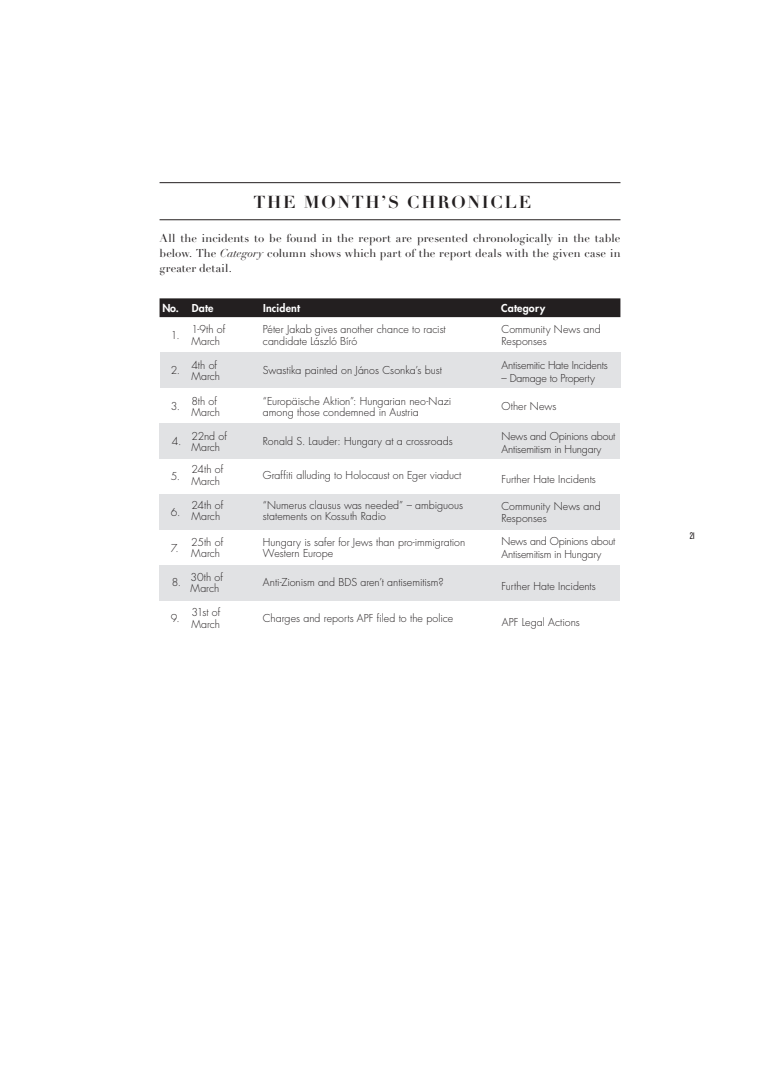
<style>
.page{position:relative;width:780px;height:1088px;background:#fff}
.page>*{position:absolute;margin:0;border:0;box-sizing:border-box;transform-origin:0 0}
.t1{font:700 17.12px "Didot QS";letter-spacing:.1em;color:#231f20}
.TEV-EJ_bodycopy{font:11.25px/14.9px "Didot QS";letter-spacing:.015em;color:#231f20;text-align:justify}
.TEV-EJ_chart-copy{font:300 10.62px/11.2px "H Futura";color:#231f20}
.TEV-EJ_chart-copy-2{font:300 10.62px "H Futura";letter-spacing:-.02em;color:#231f20}
.TEV-EJ_chart-title{font:800 10.62px "H Futura";letter-spacing:.02em;color:#fff}
.TEV-EJ_bodycopy-2{font:300 10.62px "H Futura";color:#231f20}
.t2{font:10px "Knockout 28 Junior Feathrwt";color:#231f20}
.s1{font-style:italic}
</style>
<div class="page">
<div style="left:159px;top:423px;width:461px;height:36px;background:#e1e2e4"></div>
<div style="left:159px;top:565px;width:461px;height:36px;background:#e1e2e4"></div>
<div style="left:159px;top:352px;width:461px;height:36px;background:#e1e2e4"></div>
<div style="left:159px;top:494px;width:461px;height:36px;background:#e1e2e4"></div>
<hr style="left:159px;top:220px;width:461px;height:1px;background:#231f20">
<hr style="left:159px;top:182px;width:461px;height:1px;background:#231f20">
<div style="left:159px;top:298px;width:461px;height:19px;background:#231f20"></div>
<p class="t1" style="left:253px;top:191px;width:279px">THE MONTH’S CHRONICLE</p>
<p class="TEV-EJ_bodycopy" style="left:159px;top:231px;width:462px">All the incidents to be found in the report are presented chronologically in the table below. The <span class="s1">Category</span> column shows which part of the report deals with the given case in greater detail.</p>
<p class="TEV-EJ_chart-title" style="left:162px;top:301px;width:53px">No. Date</p>
<p class="TEV-EJ_chart-title" style="left:263px;top:301px;width:39px">Incident</p>
<p class="TEV-EJ_chart-title" style="left:501px;top:301px;width:45px">Category</p>
<p class="TEV-EJ_bodycopy-2" style="left:171px;top:328px;width:10px">1.</p>
<p class="TEV-EJ_chart-copy" style="left:191px;top:324px;width:35px">1-9th of</p>
<p class="TEV-EJ_chart-copy" style="left:191px;top:335px;width:30px">March</p>
<p class="TEV-EJ_chart-copy" style="left:263px;top:324px;width:184px">Péter Jakab gives another chance to racist candidate László Bíró</p>
<p class="TEV-EJ_chart-copy" style="left:501px;top:324px;width:101px">Community News and<br>Responses</p>
<p class="TEV-EJ_bodycopy-2" style="left:171px;top:364px;width:11px">2.</p>
<p class="TEV-EJ_bodycopy-2" style="left:171px;top:399px;width:11px">3.</p>
<p class="TEV-EJ_bodycopy-2" style="left:172px;top:434px;width:11px">4.</p>
<p class="TEV-EJ_bodycopy-2" style="left:171px;top:470px;width:11px">5.</p>
<p class="TEV-EJ_bodycopy-2" style="left:171px;top:505px;width:11px">6.</p>
<p class="TEV-EJ_bodycopy-2" style="left:171px;top:541px;width:9px">7.</p>
<p class="TEV-EJ_bodycopy-2" style="left:172px;top:575px;width:11px">8.</p>
<p class="TEV-EJ_chart-copy" style="left:191px;top:359px;width:27px">4th of</p>
<p class="TEV-EJ_chart-copy" style="left:191px;top:371px;width:30px">March</p>
<p class="TEV-EJ_chart-copy" style="left:191px;top:395px;width:27px">8th of</p>
<p class="TEV-EJ_chart-copy" style="left:191px;top:406px;width:30px">March</p>
<p class="TEV-EJ_chart-copy" style="left:191px;top:430px;width:37px">22nd of</p>
<p class="TEV-EJ_chart-copy" style="left:191px;top:442px;width:30px">March</p>
<p class="TEV-EJ_chart-copy" style="left:191px;top:464px;width:33px">24th of</p>
<p class="TEV-EJ_chart-copy" style="left:191px;top:475px;width:30px">March</p>
<p class="TEV-EJ_chart-copy" style="left:191px;top:500px;width:33px">24th of</p>
<p class="TEV-EJ_chart-copy" style="left:191px;top:511px;width:30px">March</p>
<p class="TEV-EJ_chart-copy" style="left:191px;top:536px;width:33px">25th of</p>
<p class="TEV-EJ_chart-copy" style="left:191px;top:548px;width:30px">March</p>
<p class="TEV-EJ_chart-copy" style="left:190px;top:572px;width:34px">30th of</p>
<p class="TEV-EJ_chart-copy" style="left:190px;top:583px;width:30px">March</p>
<p class="TEV-EJ_chart-copy" style="left:263px;top:365px;width:180px">Swastika painted on János Csonka’s bust</p>
<p class="TEV-EJ_chart-copy" style="left:263px;top:395px;width:190px">“Europäische Aktion”: Hungarian neo-Nazi among those condemned in Austria</p>
<p class="TEV-EJ_chart-copy" style="left:263px;top:435px;width:191px">Ronald S. Lauder: Hungary at a crossroads</p>
<p class="TEV-EJ_chart-copy" style="left:263px;top:469px;width:200px">Graffiti alluding to Holocaust on Eger viaduct</p>
<p class="TEV-EJ_chart-copy" style="left:263px;top:500px;width:202px">“Numerus clausus was needed” – ambiguous statements on Kossuth Radio</p>
<p class="TEV-EJ_chart-copy" style="left:263px;top:536px;width:204px">Hungary is safer for Jews than pro-immigration<br>Western Europe</p>
<p class="TEV-EJ_chart-copy" style="left:263px;top:577px;width:182px">Anti-Zionism and BDS aren’t antisemitism?</p>
<p class="TEV-EJ_chart-copy-2" style="left:501px;top:358px;width:108px">Antisemitic Hate Incidents</p>
<p class="TEV-EJ_chart-copy" style="left:501px;top:372px;width:95px">– Damage to Property</p>
<p class="TEV-EJ_chart-copy" style="left:501px;top:401px;width:56px">Other News</p>
<p class="TEV-EJ_chart-copy-2" style="left:501px;top:429px;width:115px">News and Opinions about</p>
<p class="TEV-EJ_chart-copy-2" style="left:501px;top:442px;width:101px">Antisemitism in Hungary</p>
<p class="TEV-EJ_chart-copy" style="left:501px;top:474px;width:96px">Further Hate Incidents</p>
<p class="TEV-EJ_chart-copy" style="left:501px;top:501px;width:101px">Community News and<br>Responses</p>
<p class="TEV-EJ_chart-copy-2" style="left:501px;top:534px;width:115px">News and Opinions about</p>
<p class="TEV-EJ_chart-copy-2" style="left:501px;top:547px;width:101px">Antisemitism in Hungary</p>
<p class="TEV-EJ_chart-copy" style="left:501px;top:581px;width:96px">Further Hate Incidents</p>
<p class="TEV-EJ_bodycopy-2" style="left:171px;top:611px;width:10px">9.</p>
<p class="TEV-EJ_chart-copy" style="left:191px;top:607px;width:30px">31st of</p>
<p class="TEV-EJ_chart-copy" style="left:191px;top:618px;width:30px">March</p>
<p class="TEV-EJ_chart-copy" style="left:263px;top:613px;width:192px">Charges and reports APF filed to the police</p>
<p class="TEV-EJ_chart-copy" style="left:502px;top:617px;width:79px">APF Legal Actions</p>
<p class="t2" style="left:689px;top:529px;width:7px">21</p>
</div>
